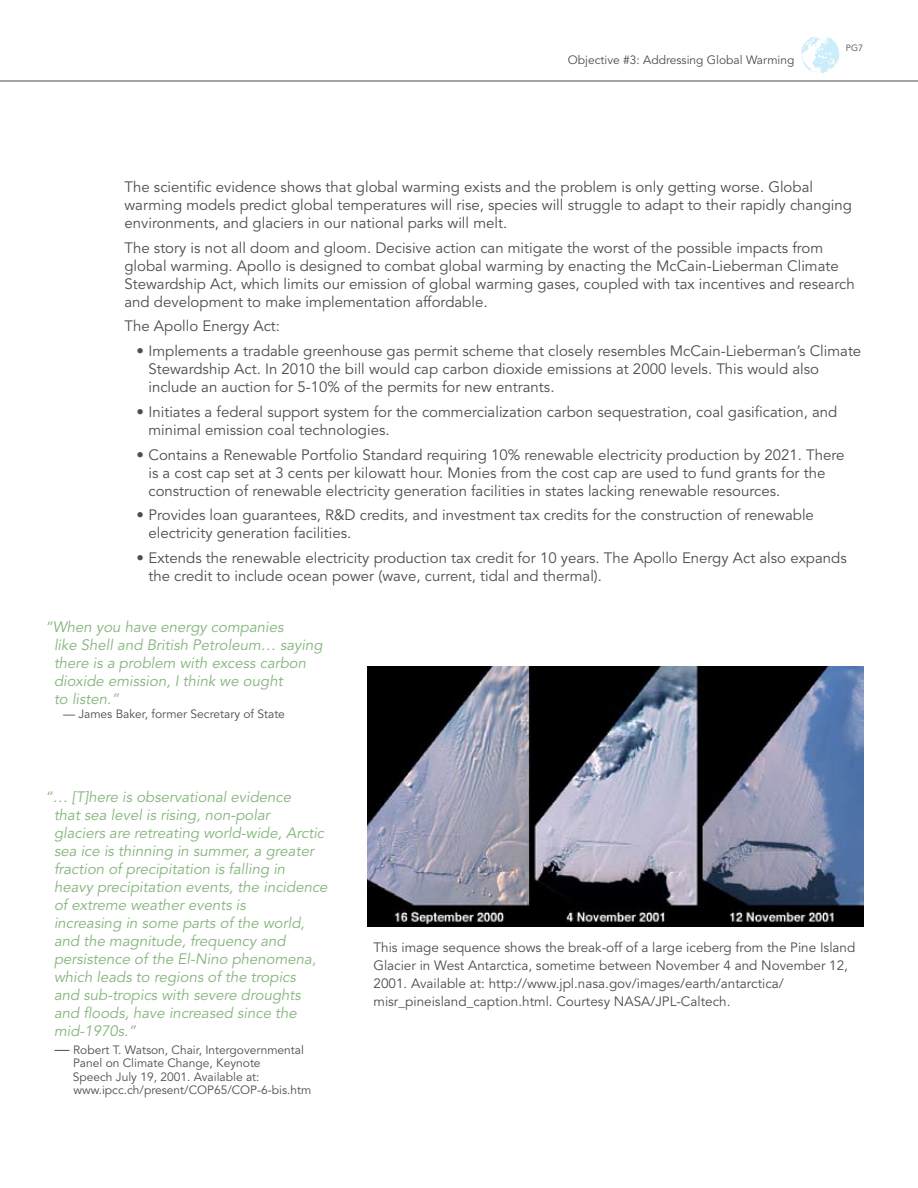
<style>
.page{position:relative;width:918px;height:1188px;background:#fff}
.page>*{position:absolute;margin:0;border:0;box-sizing:border-box;transform-origin:0 0}
.t1{font:15px/18px "Avenir";color:#4c4d4f}
.t2{font:italic 15px/18px "Avenir";color:#84b57c}
.t3{font:13.5px/18px "Avenir";color:#4c4d4f}
.t4{font:12px/13.5px "Avenir";color:#4c4d4f}
.t5{font:9px "Avenir";color:#4c4d4f}
.s1{font-style:italic;font-size:15px}
</style>
<div class="page">
<hr style="left:0;top:81px;width:918px;height:1px;background:#4c4d4f">
<svg style="left:801px;top:36px;width:38px;height:37px"></svg>
<img style="left:367px;top:666px;width:496px;height:261px">
<p class="t4" style="left:568px;top:53px;width:228px">Objective #3: Addressing Global Warming</p>
<p class="t5" style="left:846px;top:43px;width:19px">PG7</p>
<p class="t1" style="left:124px;top:178px;width:729px">The scientific evidence shows that global warming exists and the problem is only getting worse. Global warming models predict global temperatures will rise, species will struggle to adapt to their rapidly changing environments, and glaciers in our national parks will melt.</p>
<p class="t1" style="left:124px;top:239px;width:732px">The story is not all doom and gloom. Decisive action can mitigate the worst of the possible impacts from global warming. Apollo is designed to combat global warming by enacting the McCain-Lieberman Climate Stewardship Act, which limits our emission of global warming gases, coupled with tax incentives and research and development to make implementation affordable.</p>
<p class="t1" style="left:124px;top:318px;width:157px">The Apollo Energy Act:</p>
<p class="t1" style="left:148px;top:342px;width:714px;text-indent:-12px">• Implements a tradable greenhouse gas permit scheme that closely resembles McCain-Lieberman’s Climate<br>Stewardship Act. In 2010 the bill would cap carbon dioxide emissions at 2000 levels. This would also include an auction for 5-10% of the permits for new entrants.</p>
<p class="t1" style="left:148px;top:403px;width:690px;text-indent:-12px">• Initiates a federal support system for the commercialization carbon sequestration, coal gasification, and minimal emission coal technologies.</p>
<p class="t1" style="left:148px;top:446px;width:698px;text-indent:-12px">• Contains a Renewable Portfolio Standard requiring 10% renewable electricity production by 2021. There is a cost cap set at 3 cents per kilowatt hour. Monies from the cost cap are used to fund grants for the construction of renewable electricity generation facilities in states lacking renewable resources.</p>
<p class="t1" style="left:148px;top:507px;width:667px;text-indent:-12px">• Provides loan guarantees, R&amp;D credits, and investment tax credits for the construction of renewable electricity generation facilities.</p>
<p class="t1" style="left:148px;top:549px;width:700px;text-indent:-12px">• Extends the renewable electricity production tax credit for 10 years. The Apollo Energy Act also expands the credit to include ocean power (wave, current, tidal and thermal).</p>
<p class="t2" style="left:54px;top:619px;width:270px;text-indent:-9px">“When you have energy companies<br>like Shell and British Petroleum… saying there is a problem with excess carbon dioxide emission, I think we ought<br>to listen.”</p>
<p class="t4" style="left:63px;top:707px;width:223px">— James Baker, former Secretary of State</p>
<p class="t2" style="left:54px;top:788px;width:275px;text-indent:-9px">“… [T]here is observational evidence<br>that sea level is rising, non-polar<br>glaciers are retreating world-wide, Arctic sea ice is thinning in summer, a greater fraction of precipitation is falling in heavy precipitation events, the incidence of extreme weather events is<br>increasing in some parts of the world, and the magnitude, frequency and persistence of the El-Nino phenomena, which leads to regions of the tropics<br>and sub-tropics with severe droughts and floods, have increased since the mid-1970s.”</p>
<p class="t4" style="left:73px;top:1043px;width:240px;text-indent:-19px"><span class="s1">—</span> Robert T. Watson, Chair, Intergovernmental Panel on Climate Change, Keynote<br>Speech July 19, 2001. Available at: www.ipcc.ch/present/COP65/COP-6-bis.htm</p>
<p class="t3" style="left:374px;top:939px;width:483px">This image sequence shows the break-off of a large iceberg from the Pine Island Glacier in West Antarctica, sometime between November 4 and November 12, 2001. Available at: http://www.jpl.nasa.gov/images/earth/antarctica/ misr_pineisland_caption.html. Courtesy NASA/JPL-Caltech.</p>
</div>
